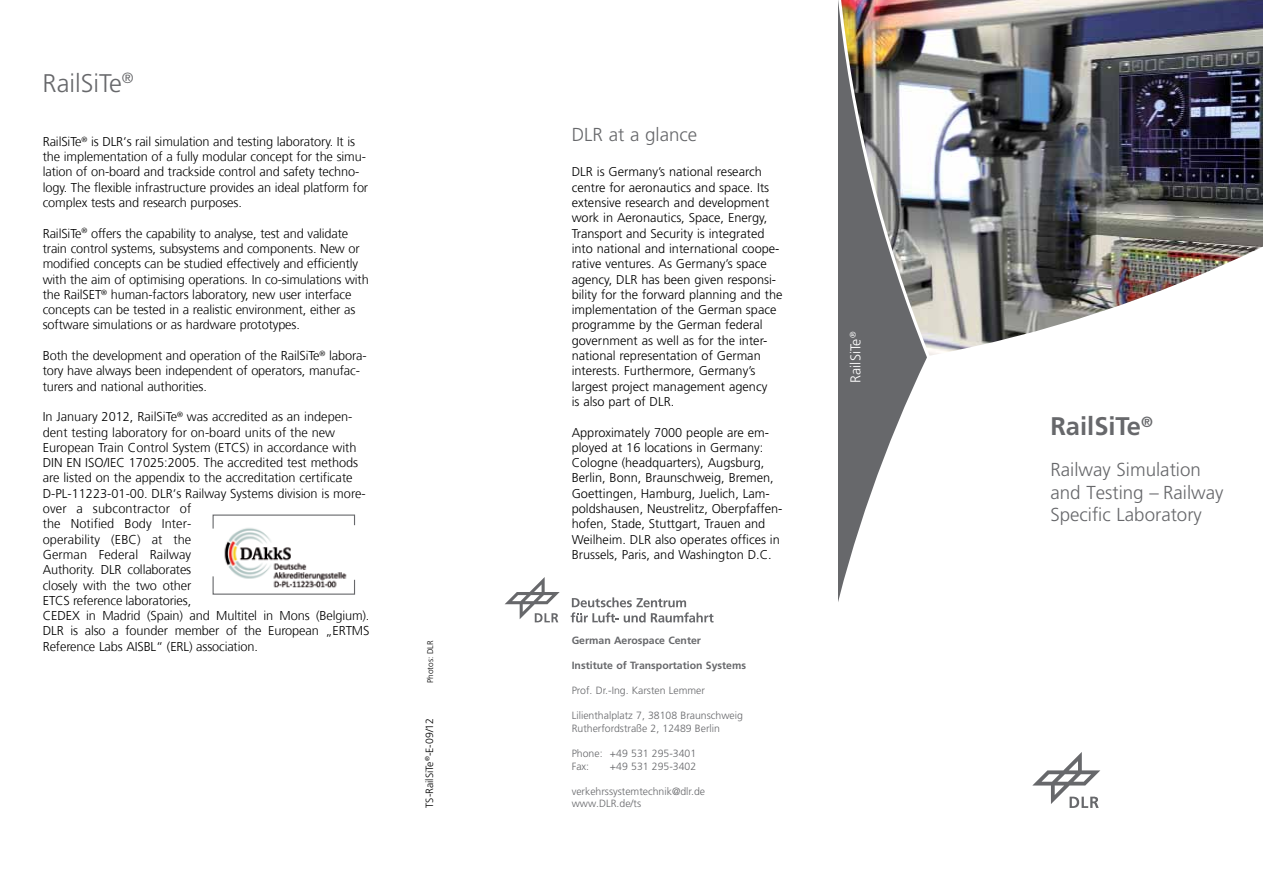
<style>
.page{position:relative;width:1263px;height:893px;background:#fff}
.page>*{position:absolute;margin:0;border:0;box-sizing:border-box;transform-origin:0 0}
.t1{font:700 25.5px "Frutiger LT Std";color:#67686b}
.t2{font:300 25.5px "Frutiger LT Std";color:#67686b}
.t3{font:300 18.75px/22.5px "Frutiger LT Std";color:#67686b}
.t4{font:300 14.25px "Frutiger LT Std";color:#fff}
.t5{font:300 12.75px/15.3px "Frutiger";letter-spacing:-.01em;color:#000}
.t6{font:300 12.75px/15.3px "Frutiger LT Std";color:#000}
.t7{font:300 10.5px/12.6px "Frutiger LT Std";color:#67686b}
.t8{font:700 10.5px "Frutiger LT Std";color:#67686b}
.t9{font:300 10.5px "Frutiger LT Std";color:#000}
.t10{font:300 8.25px "Frutiger LT Std";color:#000}
</style>
<div class="page">
<img style="left:932px;top:0;width:331px;height:355px">
<svg style="left:838px;top:0;width:94px;height:602px"></svg>
<svg style="left:1032px;top:752px;width:68px;height:56px"></svg>
<img style="left:224px;top:530px;width:123px;height:45px">
<svg style="left:212px;top:575px;width:144px;height:20px"></svg>
<svg style="left:212px;top:514px;width:144px;height:16px"></svg>
<svg style="left:505px;top:577px;width:55px;height:45px"></svg>
<svg style="left:571px;top:597px;width:143px;height:25px"></svg>
<h1 class="t2" style="left:43px;top:69px;width:93px">RailSiTe<sup>®</sup></h1>
<h2 class="t3" style="left:572px;top:123px;width:127px">DLR at a glance</h2>
<p class="t6" style="left:572px;top:165px;width:212px">DLR is Germany’s national research centre for aeronautics and space. Its extensive research and development work in Aeronautics, Space, Energy, Transport and Security is integrated into national and international coope&shy;rative ventures. As Germany’s space agency, DLR has been given responsi&shy;bility for the forward planning and the implementation of the German space programme by the German federal government as well as for the inter&shy;national representation of German interests. Furthermore, Germany’s largest project management agency<br>is also part of DLR.</p>
<p class="t6" style="left:572px;top:425px;width:212px">Approximately 7000 people are em&shy;ployed at 16 locations in Germany:<br>Cologne (headquarters), Augsburg, Berlin, Bonn, Braunschweig, Bremen, Goettingen, Hamburg, Juelich, Lam&shy;poldshausen, Neustrelitz, Oberpfaffen&shy;hofen, Stade, Stuttgart, Trauen and Weilheim. DLR also operates offices in Brussels, Paris, and Washington D.C.</p>
<p class="t5" style="left:43px;top:134px;width:327px">RailSiTe<sup>®</sup> is DLR‘s rail simulation and testing laboratory. It is the implementation of a fully modular concept for the simu&shy;lation of on-board and trackside control and safety techno&shy;logy. The flexible infrastructure provides an ideal platform for complex tests and research purposes.</p>
<p class="t5" style="left:43px;top:226px;width:328px">RailSiTe<sup>®</sup> offers the capability to analyse, test and validate train control systems, subsystems and components. New or modified concepts can be studied effectively and efficiently with the aim of optimising operations. In co-simulations with the RailSET<sup>®</sup> human-factors laboratory, new user interface concepts can be tested in a realistic environment, either as software simulations or as hardware prototypes.</p>
<p class="t5" style="left:43px;top:348px;width:325px">Both the development and operation of the RailSiTe<sup>®</sup> labora&shy;tory have always been independent of operators, manufac&shy;turers and national authorities.</p>
<p class="t5" style="left:43px;top:409px;width:328px">In January 2012, RailSiTe<sup>®</sup> was accredited as an indepen&shy;dent testing laboratory for on-board units of the new European Train Control System (ETCS) in accordance with DIN EN ISO/IEC 17025:2005. The accredited test methods are listed on the appendix to the accreditation certificate D-PL-11223-01-00. DLR‘s Railway Systems division is more&shy;over a subcontractor of<br>the Notified Body Inter-<br>operability (EBC) at the<br>German Federal Railway<br>Authority. DLR collaborates<br>closely with the two other<br>ETCS reference laboratories,<br>CEDEX in Madrid (Spain) and Multitel in Mons (Belgium).<br>DLR is also a founder member of the European „ERTMS Reference Labs AISBL“ (ERL) association.</p>
<h1 class="t1" style="left:1050px;top:411px;width:104px">RailSiTe<sup>®</sup></h1>
<p class="t4" style="left:847px;top:383px;width:52px;rotate:-90deg">RailSiTe<sup>®</sup></p>
<h2 class="t3" style="left:1050px;top:459px;width:175px">Railway Simulation and Testing – Railway<br>Specific Laboratory</h2>
<p class="t8" style="left:572px;top:634px;width:131px">German Aerospace Center</p>
<p class="t8" style="left:572px;top:659px;width:176px">Institute of Transportation Systems</p>
<p class="t7" style="left:572px;top:684px;width:135px">Prof. Dr.-Ing. Karsten Lemmer</p>
<p class="t7" style="left:572px;top:709px;width:173px">Lilienthalplatz 7, 38108 Braunschweig<br>Rutherfordstraße 2, 12489 Berlin</p>
<p class="t7" style="left:572px;top:747px;width:126px">Phone: +49 531 295-3401<br>Fax:</p>
<p class="t10" style="left:426px;top:683px;width:44px;rotate:-90deg">Photos: DLR</p>
<p class="t9" style="left:424px;top:808px;width:92px;rotate:-90deg">TS-RailSiTe<sup>®</sup>-E-09/12</p>
<p class="t7" style="left:610px;top:760px;width:88px">+49 531 295-3402</p>
<p class="t7" style="left:572px;top:785px;width:135px">verkehrssystemtechnik@dlr.de www.DLR.de/ts</p>
</div>
